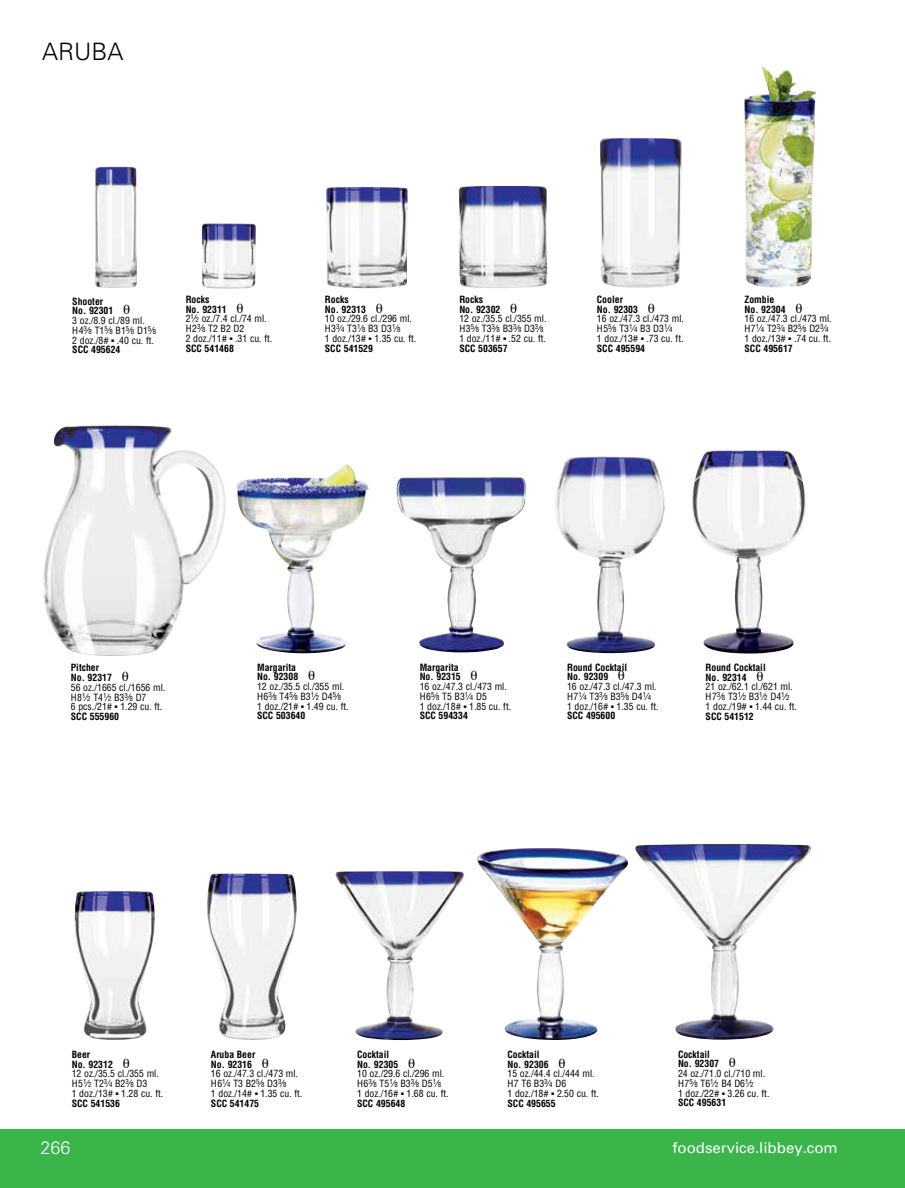
<style>
.page{position:relative;width:905px;height:1188px;background:#fff}
.page>*{position:absolute;margin:0;border:0;box-sizing:border-box;transform-origin:0 0}
.t1{font:300 24px "Univers";color:#000}
.t2{font:300 18px "Univers";color:#fff}
.t3{font:15px "Univers";color:#fff}
.t4{font:9.75px/9.8px "Food Service Roman";color:#000}
.t5{font:9.75px "Food Service Symbols";color:#000}
.s1{font-size:6.9px}
.s2{font-family:"Helvetica"}
.s3{font-family:"Universal Newswith Comm Pi"}
</style>
<div class="page">
<img style="left:95px;top:167px;width:42px;height:121px">
<img style="left:458px;top:186px;width:89px;height:102px">
<img style="left:600px;top:138px;width:82px;height:150px">
<img style="left:555px;top:457px;width:110px;height:196px">
<img style="left:335px;top:871px;width:130px;height:169px">
<img style="left:635px;top:844px;width:177px;height:196px">
<img style="left:692px;top:450px;width:114px;height:204px">
<img style="left:202px;top:223px;width:54px;height:66px">
<img style="left:326px;top:187px;width:81px;height:101px">
<img style="left:43px;top:426px;width:183px;height:230px">
<img style="left:236px;top:465px;width:108px;height:188px">
<img style="left:75px;top:891px;width:80px;height:149px">
<img style="left:207px;top:874px;width:90px;height:166px">
<img style="left:396px;top:477px;width:130px;height:176px">
<div style="left:0;top:1129px;width:904px;height:59px;background:#39b54a"></div>
<img style="left:744px;top:66px;width:72px;height:222px">
<img style="left:477px;top:848px;width:151px;height:192px">
<h1 class="t1" style="left:42px;top:37px;width:83px">ARUBA</h1>
<p class="t5" style="left:83px;top:295px;width:14px">□□▼</p>
<p class="t4" style="left:72px;top:315px;width:86px">3 oz./8.9 cl./89 ml.<br>H4<sup>3</sup>⁄<span class="s1">8</span> T1<sup>5</sup>⁄<span class="s1">8</span> B1<sup>5</sup>⁄<span class="s1">8</span> D1<sup>5</sup>⁄<span class="s1">8<br></span>2 doz./8<span class="s2">#</span> <span class="s3">▪</span> .40 cu. ft.</p>
<p class="t4" style="left:459px;top:314px;width:89px">12 oz./35.5 cl./355 ml.<br>H3<sup>5</sup>⁄<span class="s1">8</span> T3<sup>3</sup>⁄<span class="s1">8</span> B3<sup>3</sup>⁄<span class="s1">8</span> D3<sup>3</sup>⁄<span class="s1">8<br></span>1 doz./11<span class="s2">#</span> <span class="s3">▪</span> .52 cu. ft.</p>
<p class="t5" style="left:331px;top:303px;width:37px">□ ✓ ✓</p>
<p class="t4" style="left:325px;top:314px;width:93px">10 oz./29.6 cl./296 ml.<br>H3<sup>3</sup>⁄<span class="s1">4</span> T3<sup>1</sup>⁄<span class="s1">8</span> B3 D3<sup>1</sup>⁄<span class="s1">8<br></span>1 doz./13<span class="s2">#</span> <span class="s3">▪</span> 1.35 cu. ft.</p>
<p class="t4" style="left:186px;top:314px;width:88px">2<sup>1</sup>⁄<span class="s1">2</span> oz./7.4 cl./74 ml.<br>H2<sup>3</sup>⁄<span class="s1">8</span> T2 B2 D2<br>2 doz./11<span class="s2">#</span> <span class="s3">▪</span> .31 cu. ft.</p>
<p class="t5" style="left:602px;top:293px;width:14px">□□●</p>
<p class="t5" style="left:603px;top:303px;width:37px">□ ✓ ✓</p>
<p class="t4" style="left:597px;top:314px;width:89px">16 oz./47.3 cl./473 ml.<br>H5<sup>5</sup>⁄<span class="s1">8</span> T3<sup>1</sup>⁄<span class="s1">4</span> B3 D3<sup>1</sup>⁄<span class="s1">4<br></span>1 doz./13<span class="s2">#</span> <span class="s3">▪</span> .73 cu. ft.</p>
<p class="t5" style="left:750px;top:303px;width:37px">□ ✓ ✔</p>
<p class="t4" style="left:744px;top:314px;width:89px">16 oz./47.3 cl./473 ml.<br>H7<sup>1</sup>⁄<span class="s1">4</span> T2<sup>3</sup>⁄<span class="s1">4</span> B2<sup>5</sup>⁄<span class="s1">8</span> D2<sup>3</sup>⁄<span class="s1">4<br></span>1 doz./13<span class="s2">#</span> <span class="s3">▪</span> .74 cu. ft.</p>
<p class="t4" style="left:71px;top:682px;width:96px">56 oz./1665 cl./1656 ml.<br>H8<sup>1</sup>⁄<span class="s1">2</span> T4<sup>1</sup>⁄<span class="s1">2</span> B3<sup>3</sup>⁄<span class="s1">8</span> D7<br>6 pcs./21<span class="s2">#</span> <span class="s3">▪</span> 1.29 cu. ft.</p>
<p class="t4" style="left:257px;top:682px;width:93px">12 oz./35.5 cl./355 ml.<br>H6<sup>3</sup>⁄<span class="s1">8</span> T4<sup>5</sup>⁄<span class="s1">8</span> B3<sup>1</sup>⁄<span class="s1">2</span> D4<sup>5</sup>⁄<span class="s1">8<br></span>1 doz./21<span class="s2">#</span> <span class="s3">▪</span> 1.49 cu. ft.</p>
<p class="t4" style="left:419px;top:682px;width:93px">16 oz./47.3 cl./473 ml.<br>H6<sup>5</sup>⁄<span class="s1">8</span> T5 B3<sup>1</sup>⁄<span class="s1">4</span> D5<br>1 doz./18<span class="s2">#</span> <span class="s3">▪</span> 1.85 cu. ft.</p>
<p class="t5" style="left:448px;top:710px;width:21px">✔✓✓✔</p>
<p class="t5" style="left:573px;top:661px;width:16px">□◆■</p>
<p class="t5" style="left:600px;top:661px;width:28px">□▼●</p>
<p class="t4" style="left:567px;top:682px;width:93px">16 oz./47.3 cl./47.3 ml.<br>H7<sup>1</sup>⁄<span class="s1">4</span> T3<sup>3</sup>⁄<span class="s1">8</span> B3<sup>5</sup>⁄<span class="s1">8</span> D4<sup>1</sup>⁄<span class="s1">4<br></span>1 doz./16<span class="s2">#</span> <span class="s3">▪</span> 1.35 cu. ft.</p>
<p class="t5" style="left:711px;top:661px;width:16px">□◆■</p>
<p class="t5" style="left:739px;top:661px;width:28px">□▼●</p>
<p class="t5" style="left:711px;top:671px;width:37px">□ ✓ ✔</p>
<p class="t4" style="left:705px;top:682px;width:93px">21 oz./62.1 cl./621 ml.<br>H7<sup>3</sup>⁄<span class="s1">8</span> T3<sup>1</sup>⁄<span class="s1">2</span> B3<sup>1</sup>⁄<span class="s1">2</span> D4<sup>1</sup>⁄<span class="s1">2<br></span>1 doz./19<span class="s2">#</span> <span class="s3">▪</span> 1.44 cu. ft.</p>
<p class="t4" style="left:72px;top:1069px;width:93px">12 oz./35.5 cl./355 ml.<br>H5<sup>1</sup>⁄<span class="s1">2</span> T2<sup>3</sup>⁄<span class="s1">4</span> B2<sup>3</sup>⁄<span class="s1">8</span> D3<br>1 doz./13<span class="s2">#</span> <span class="s3">▪</span> 1.28 cu. ft.</p>
<p class="t4" style="left:211px;top:1069px;width:93px">16 oz./47.3 cl./473 ml.<br>H6<sup>1</sup>⁄<span class="s1">4</span> T3 B2<sup>5</sup>⁄<span class="s1">8</span> D3<sup>3</sup>⁄<span class="s1">8<br></span>1 doz./14<span class="s2">#</span> <span class="s3">▪</span> 1.35 cu. ft.</p>
<p class="t5" style="left:362px;top:1048px;width:28px">□▼●</p>
<p class="t4" style="left:357px;top:1069px;width:93px">10 oz./29.6 cl./296 ml.<br>H6<sup>3</sup>⁄<span class="s1">8</span> T5<sup>1</sup>⁄<span class="s1">8</span> B3<sup>3</sup>⁄<span class="s1">8</span> D5<sup>1</sup>⁄<span class="s1">8<br></span>1 doz./16<span class="s2">#</span> <span class="s3">▪</span> 1.68 cu. ft.</p>
<p class="t5" style="left:513px;top:1048px;width:28px">□▼●</p>
<p class="t4" style="left:507px;top:1069px;width:93px">15 oz./44.4 cl./444 ml.<br>H7 T6 B3<sup>3</sup>⁄<span class="s1">4</span> D6<br>1 doz./18<span class="s2">#</span> <span class="s3">▪</span> 2.50 cu. ft.</p>
<p class="t5" style="left:683px;top:1048px;width:28px">□▼●</p>
<p class="t4" style="left:678px;top:1069px;width:93px">24 oz./71.0 cl./710 ml.<br>H7<sup>5</sup>⁄<span class="s1">8</span> T6<sup>1</sup>⁄<span class="s1">2</span> B4 D6<sup>1</sup>⁄<span class="s1">2<br></span>1 doz./22<span class="s2">#</span> <span class="s3">▪</span> 3.26 cu. ft.</p>
<h2 class="t2" style="left:40px;top:1137px;width:32px">266</h2>
<h3 class="t3" style="left:672px;top:1139px;width:167px">foodservice.libbey.com</h3>
</div>
